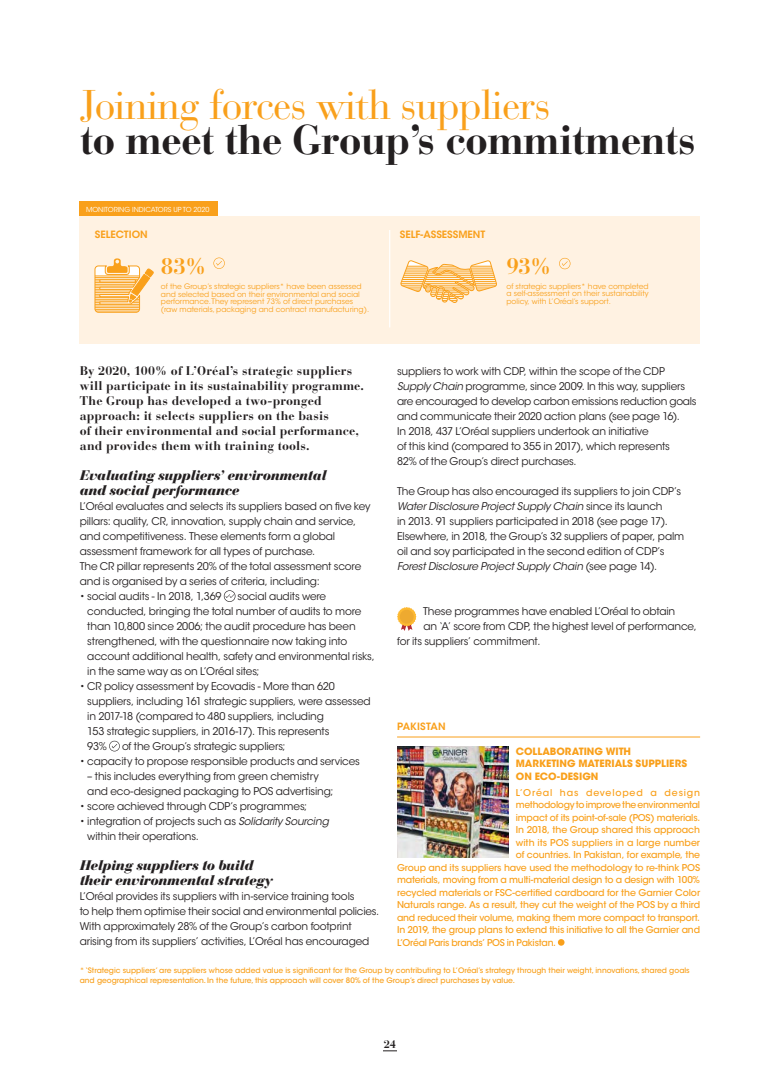
<style>
.page{position:relative;width:780px;height:1081px;background:#fff}
.page>*{position:absolute;margin:0;border:0;box-sizing:border-box;transform-origin:0 0}
.t1{font:700 41.25px/35px "Bauer Bodoni Std";letter-spacing:-.02em;color:#231f20}
.custom{font:700 22.5px "Bauer Bodoni Std";color:#f9a01b}
.t2{font:italic 900 13.75px/15px "Bauer Bodoni Std";letter-spacing:-.03em;color:#231f20}
.t3{font:700 12.5px/15px "Bauer Bodoni Std";letter-spacing:.01em;color:#231f20}
.t4{font:700 11px "Bauer Bodoni Std";color:#231f20}
.t5{font:10.62px/15px "ITC Avant Garde Std";letter-spacing:-.015em;color:#231f20}
.t6{font:700 10px/12.5px "ITC Avant Garde Std";color:#f9a01b}
.t7{font:600 10px "ITC Avant Garde Std";color:#f9a01b}
.t8{font:500 9.38px "ITC Avant Garde Std";letter-spacing:-.02em;color:#f9a01b}
.t9{font:500 9.38px "ITC Avant Garde Std";color:#f9a01b}
.t10{font:500 9.38px "ITC Avant Garde Std";letter-spacing:.085em;color:#f9a01b}
.t11{font:7.5px/7.5px "ITC Avant Garde Std";color:#f9a01b}
.t12{font:500 7.5px/9.4px "ITC Avant Garde Std";color:#f9a01b}
.t13{font:6.88px "ITC Avant Garde Std";color:#fff}
.s1{font-weight:400;color:#f9a01b}
.s2{font-style:italic}
</style>
<div class="page">
<img style="left:397px;top:746px;width:111px;height:112px">
<div style="left:79px;top:216px;width:621px;height:127px;background:#fff2e2"></div>
<div style="left:79px;top:201px;width:138px;height:15px;background:#f9a01b"></div>
<svg style="left:95px;top:258px;width:59px;height:55px"></svg>
<svg style="left:400px;top:260px;width:97px;height:43px"></svg>
<hr style="left:389px;top:230px;width:1px;height:97px;background:#fff">
<hr style="left:397px;top:736px;width:303px;height:1px;background:#f9a01b">
<svg style="left:558px;top:939px;width:6px;height:6px"></svg>
<svg style="left:213px;top:257px;width:12px;height:12px"></svg>
<svg style="left:559px;top:258px;width:11px;height:11px"></svg>
<svg style="left:224px;top:590px;width:11px;height:12px"></svg>
<svg style="left:109px;top:741px;width:11px;height:10px"></svg>
<svg style="left:397px;top:607px;width:19px;height:24px"></svg>
<div style="left:398px;top:608px;width:17px;height:17px;background:#fdb932;border-radius:50%"></div>
<div style="left:400px;top:610px;width:13px;height:13px;background:#eeaa30;border-radius:50%"></div>
<svg style="left:383px;top:1050px;width:14px;height:1px"></svg>
<h3 class="t1" style="left:80px;top:91px;width:618px"><span class="s1">Joining forces with suppliers<br></span>to meet the Group’s commitments</h3>
<h4 class="t13" style="left:86px;top:206px;width:125px">MONITORING INDICATORS UP TO 2020</h4>
<h5 class="t7" style="left:95px;top:230px;width:54px">SELECTION</h5>
<p class="custom" style="left:161px;top:257px;width:47px">83%</p>
<p class="t11" style="left:161px;top:283px;width:210px">of the Group’s strategic suppliers* have been assessed and selected based on their environmental and social performance. They represent 73% of direct purchases (raw materials, packaging and contract manufacturing).</p>
<h5 class="t7" style="left:400px;top:230px;width:87px">SELF-ASSESSMENT</h5>
<p class="custom" style="left:506px;top:257px;width:47px">93%</p>
<p class="t11" style="left:506px;top:283px;width:144px;text-align:justify">of strategic suppliers* have completed a self-assessment on their sustainability policy, with L’Oréal’s support.</p>
<p class="t3" style="left:80px;top:364px;width:286px">By 2020, 100% of L’Oréal’s strategic suppliers will participate in its sustainability programme.<br>The Group has developed a two-pronged approach: it selects suppliers on the basis<br>of their environmental and social performance, and provides them with training tools.</p>
<h4 class="t2" style="left:80px;top:469px;width:248px">Evaluating suppliers’ environmental and social performance</h4>
<p class="t5" style="left:80px;top:499px;width:292px">L’Oréal evaluates and selects its suppliers based on five key pillars: quality, CR, innovation, supply chain and service, and competitiveness. These elements form a global assessment framework for all types of purchase.</p>
<p class="t5" style="left:80px;top:559px;width:283px">The CR pillar represents 20% of the total assessment score and is organised by a series of criteria, including:</p>
<p class="t5" style="left:80px;top:589px;width:143px">• social audits - In 2018, 1,369</p>
<p class="t5" style="left:87px;top:589px;width:289px;text-indent:150px">social audits were conducted, bringing the total number of audits to more than 10,800 since 2006; the audit procedure has been strengthened, with the questionnaire now taking into account additional health, safety and environmental risks, in the same way as on L’Oréal sites;</p>
<p class="t5" style="left:87px;top:679px;width:285px;text-indent:-8px">• CR policy assessment by Ecovadis - More than 620 suppliers, including 161 strategic suppliers, were assessed in 2017-18 (compared to 480 suppliers, including<br>153 strategic suppliers, in 2016-17). This represents<br>93%</p>
<p class="t5" style="left:122px;top:739px;width:165px">of the Group’s strategic suppliers;</p>
<p class="t5" style="left:80px;top:754px;width:282px">• capacity to propose responsible products and services</p>
<p class="t5" style="left:87px;top:769px;width:248px">– this includes everything from green chemistry and eco-designed packaging to POS advertising;</p>
<p class="t5" style="left:80px;top:799px;width:229px">• score achieved through CDP’s programmes;</p>
<p class="t5" style="left:87px;top:814px;width:243px;text-indent:-8px">• integration of projects such as <span class="s2">Solidarity Sourcing </span>within their operations.</p>
<h4 class="t2" style="left:80px;top:859px;width:195px">Helping suppliers to build their environmental strategy</h4>
<p class="t5" style="left:80px;top:889px;width:301px">L’Oréal provides its suppliers with in-service training tools<br>to help them optimise their social and environmental policies.<br>With approximately 28% of the Group’s carbon footprint arising from its suppliers’ activities, L’Oréal has encouraged</p>
<p class="t5" style="left:397px;top:364px;width:301px">suppliers to work with CDP, within the scope of the CDP <span class="s2">Supply Chain</span> programme, since 2009. In this way, suppliers are encouraged to develop carbon emissions reduction goals and communicate their 2020 action plans (see page 16).<br>In 2018, 437 L’Oréal suppliers undertook an initiative<br>of this kind (compared to 355 in 2017), which represents<br>82% of the Group’s direct purchases.</p>
<p class="t5" style="left:397px;top:484px;width:289px">The Group has also encouraged its suppliers to join CDP’s <span class="s2">Water Disclosure Project Supply Chain</span> since its launch<br>in 2013. 91 suppliers participated in 2018 (see page 17).<br>Elsewhere, in 2018, the Group’s 32 suppliers of paper, palm oil and soy participated in the second edition of CDP’s <span class="s2">Forest Disclosure Project Supply Chain</span> (see page 14).</p>
<p class="t5" style="left:423px;top:604px;width:253px">These programmes have enabled L’Oréal to obtain</p>
<p class="t5" style="left:423px;top:619px;width:275px">an ‘A’ score from CDP, the highest level of performance,</p>
<p class="t5" style="left:397px;top:634px;width:145px">for its suppliers’ commitment.</p>
<h4 class="t7" style="left:397px;top:721px;width:50px">PAKISTAN</h4>
<h5 class="t6" style="left:516px;top:745px;width:173px">COLLABORATING WITH<br>MARKETING MATERIALS SUPPLIERS<br>ON ECO-DESIGN</h5>
<p class="t10" style="left:516px;top:788px;width:186px">L’Oréal has developed a design</p>
<p class="t8" style="left:516px;top:800px;width:186px">methodology to improve the environmental</p>
<p class="t8" style="left:516px;top:813px;width:186px">impact of its point-of-sale (POS) materials.</p>
<p class="t8" style="left:516px;top:825px;width:186px">In 2018, the Group shared this approach</p>
<p class="t9" style="left:516px;top:838px;width:186px">with its POS suppliers in a large number</p>
<p class="t8" style="left:516px;top:850px;width:186px">of countries. In Pakistan, for example, the</p>
<p class="t8" style="left:397px;top:863px;width:304px">Group and its suppliers have used the methodology to re-think POS</p>
<p class="t8" style="left:397px;top:875px;width:304px">materials, moving from a multi-material design to a design with 100%</p>
<p class="t8" style="left:397px;top:888px;width:304px">recycled materials or FSC-certified cardboard for the Garnier Color</p>
<p class="t8" style="left:397px;top:900px;width:304px">Naturals range. As a result, they cut the weight of the POS by a third</p>
<p class="t8" style="left:397px;top:913px;width:304px">and reduced their volume, making them more compact to transport.</p>
<p class="t8" style="left:397px;top:925px;width:304px">In 2019, the group plans to extend this initiative to all the Garnier and</p>
<p class="t8" style="left:397px;top:938px;width:160px">L’Oréal Paris brands’ POS in Pakistan.</p>
<p class="t12" style="left:80px;top:966px;width:611px">* ‘Strategic suppliers’ are suppliers whose added value is significant for the Group by contributing to L’Oréal’s strategy through their weight, innovations, shared goals and geographical representation. In the future, this approach will cover 80% of the Group’s direct purchases by value.</p>
<p class="t4" style="left:384px;top:1039px;width:14px">24</p>
</div>
